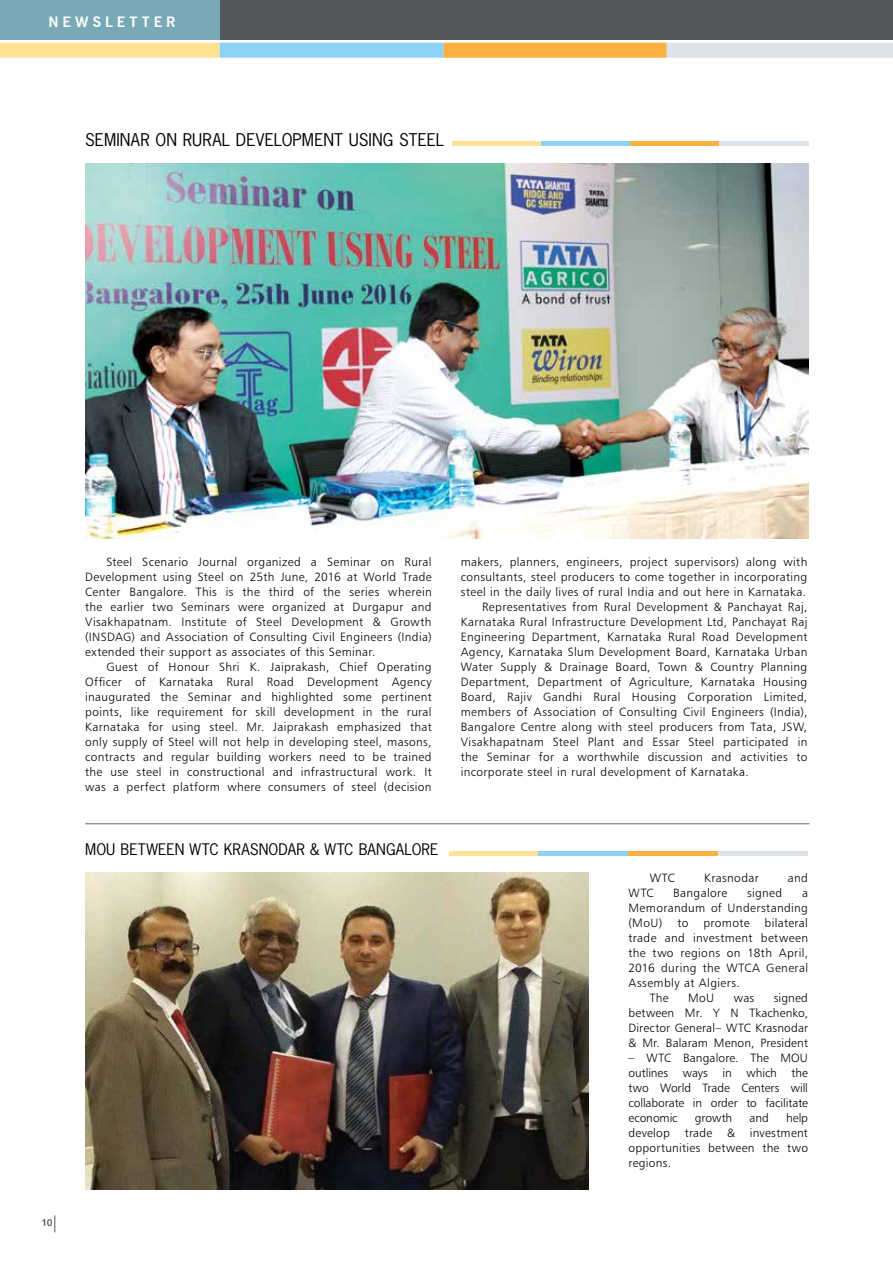
<style>
.page{position:relative;width:893px;height:1263px;background:#fff}
.page>*{position:absolute;margin:0;border:0;box-sizing:border-box;transform-origin:0 0}
.t1{font:16.5px "News Gothic Std";letter-spacing:.01em;color:#000}
.t2{font:15px "News Gothic Std";letter-spacing:.005em;color:#000}
.t3{font:700 14.25px "News Gothic BT";letter-spacing:.28em;color:#fff}
.t4{font:12px/15px "Humanist 777 BT Light B";letter-spacing:.03em;color:#000;text-align:justify}
.t5{font:9.75px "Humanist 777 BT Bold B";color:#55575a}
</style>
<div class="page">
<div style="left:0;top:0;width:893px;height:40px;background:#54575b"></div>
<div style="left:0;top:0;width:219px;height:40px;background:#77aab6"></div>
<div style="left:0;top:43px;width:220px;height:15px;background:#ffe293"></div>
<div style="left:220px;top:43px;width:224px;height:15px;background:#8cd2f4"></div>
<div style="left:444px;top:43px;width:224px;height:15px;background:#fbb040"></div>
<div style="left:666px;top:43px;width:227px;height:15px;background:#dde3e8"></div>
<svg style="left:55px;top:1215px;width:1px;height:17px"></svg>
<img style="left:85px;top:164px;width:723px;height:375px">
<hr style="left:452px;top:142px;width:89px;height:4px;background:#ffe293">
<hr style="left:541px;top:142px;width:89px;height:4px;background:#8cd2f4">
<hr style="left:630px;top:142px;width:89px;height:4px;background:#fbb040">
<hr style="left:719px;top:142px;width:89px;height:4px;background:#dde3e8">
<hr style="left:85px;top:823px;width:724px;height:1px;background:#636466">
<img style="left:85px;top:873px;width:504px;height:316px">
<div style="left:449px;top:851px;width:89px;height:5px;background:#ffe293"></div>
<div style="left:538px;top:851px;width:90px;height:5px;background:#8cd2f4"></div>
<div style="left:628px;top:851px;width:90px;height:5px;background:#fbb040"></div>
<div style="left:718px;top:851px;width:89px;height:5px;background:#dde3e8"></div>
<p class="t3" style="left:48px;top:13px;width:129px">NEWSLETTER</p>
<h1 class="t1" style="left:85px;top:129px;width:361px">SEMINAR ON RURAL DEVELOPMENT USING STEEL</h1>
<p class="t5" style="left:41px;top:1217px;width:13px">10</p>
<p class="t4" style="left:85px;top:554px;width:348px;text-indent:21px">Steel Scenario Journal organized a Seminar on Rural Development using Steel on 25th June, 2016 at World Trade Center Bangalore. This is the third of the series wherein the earlier two Seminars were organized at Durgapur and Visakhapatnam. Institute of Steel Development &amp; Growth (INSDAG) and Association of Consulting Civil Engineers (India) extended their support as associates of this Seminar.</p>
<p class="t4" style="left:85px;top:659px;width:348px;text-indent:21px">Guest of Honour Shri K. Jaiprakash, Chief Operating Officer of Karnataka Rural Road Development Agency inaugurated the Seminar and highlighted some pertinent points, like requirement for skill development in the rural Karnataka for using steel. Mr. Jaiprakash emphasized that only supply of Steel will not help in developing steel, masons, contracts and regular building workers need to be trained the use steel in constructional and infrastructural work. It was a perfect platform where consumers of steel (decision</p>
<p class="t2" style="left:85px;top:840px;width:355px">MOU BETWEEN WTC KRASNODAR &amp; WTC BANGALORE</p>
<p class="t4" style="left:461px;top:554px;width:348px">makers, planners, engineers, project supervisors) along with</p>
<p class="t4" style="left:461px;top:569px;width:348px">consultants, steel producers to come together in incorporating</p>
<p class="t4" style="left:461px;top:584px;width:347px">steel in the daily lives of rural India and out here in Karnataka.</p>
<p class="t4" style="left:482px;top:599px;width:327px">Representatives from Rural Development &amp; Panchayat Raj,</p>
<p class="t4" style="left:461px;top:614px;width:348px">Karnataka Rural Infrastructure Development Ltd, Panchayat Raj</p>
<p class="t4" style="left:461px;top:629px;width:348px">Engineering Department, Karnataka Rural Road Development</p>
<p class="t4" style="left:461px;top:644px;width:348px">Agency, Karnataka Slum Development Board, Karnataka Urban</p>
<p class="t4" style="left:461px;top:659px;width:348px">Water Supply &amp; Drainage Board, Town &amp; Country Planning</p>
<p class="t4" style="left:461px;top:674px;width:348px">Department, Department of Agriculture, Karnataka Housing</p>
<p class="t4" style="left:461px;top:689px;width:348px">Board, Rajiv Gandhi Rural Housing Corporation Limited,</p>
<p class="t4" style="left:461px;top:704px;width:348px">members of Association of Consulting Civil Engineers (India),</p>
<p class="t4" style="left:461px;top:719px;width:348px">Bangalore Centre along with steel producers from Tata, JSW,</p>
<p class="t4" style="left:461px;top:734px;width:348px">Visakhapatnam Steel Plant and Essar Steel participated in</p>
<p class="t4" style="left:461px;top:749px;width:348px">the Seminar for a worthwhile discussion and activities to</p>
<p class="t4" style="left:461px;top:764px;width:289px">incorporate steel in rural development of Karnataka.</p>
<p class="t4" style="left:650px;top:870px;width:27px">WTC</p>
<p class="t4" style="left:704px;top:870px;width:56px">Krasnodar</p>
<p class="t4" style="left:788px;top:870px;width:22px">and</p>
<p class="t4" style="left:628px;top:885px;width:27px">WTC</p>
<p class="t4" style="left:673px;top:885px;width:56px">Bangalore</p>
<p class="t4" style="left:747px;top:885px;width:37px">signed</p>
<p class="t4" style="left:628px;top:885px;width:181px;text-indent:174px">a Memorandum of Understanding (MoU)</p>
<p class="t4" style="left:677px;top:915px;width:13px">to</p>
<p class="t4" style="left:703px;top:915px;width:48px">promote</p>
<p class="t4" style="left:764px;top:915px;width:45px">bilateral</p>
<p class="t4" style="left:628px;top:930px;width:181px">trade and investment between</p>
<p class="t4" style="left:628px;top:945px;width:181px">the two regions on 18th April,</p>
<p class="t4" style="left:628px;top:960px;width:181px">2016 during the WTCA General</p>
<p class="t4" style="left:628px;top:975px;width:113px">Assembly at Algiers.</p>
<p class="t4" style="left:650px;top:990px;width:20px">The</p>
<p class="t4" style="left:688px;top:990px;width:27px">MoU</p>
<p class="t4" style="left:734px;top:990px;width:22px">was</p>
<p class="t4" style="left:628px;top:990px;width:181px;text-indent:145px">signed between Mr. Y N Tkachenko, Director General– WTC Krasnodar &amp; Mr. Balaram Menon, President</p>
<p class="t4" style="left:628px;top:1050px;width:181px">– WTC Bangalore. The MOU outlines ways in which the two World Trade Centers will collaborate in order to facilitate economic</p>
<p class="t4" style="left:628px;top:1110px;width:181px;text-indent:158px">help develop trade &amp; investment opportunities between the two regions.</p>
<p class="t4" style="left:695px;top:1110px;width:39px">growth</p>
<p class="t4" style="left:750px;top:1110px;width:21px">and</p>
</div>
